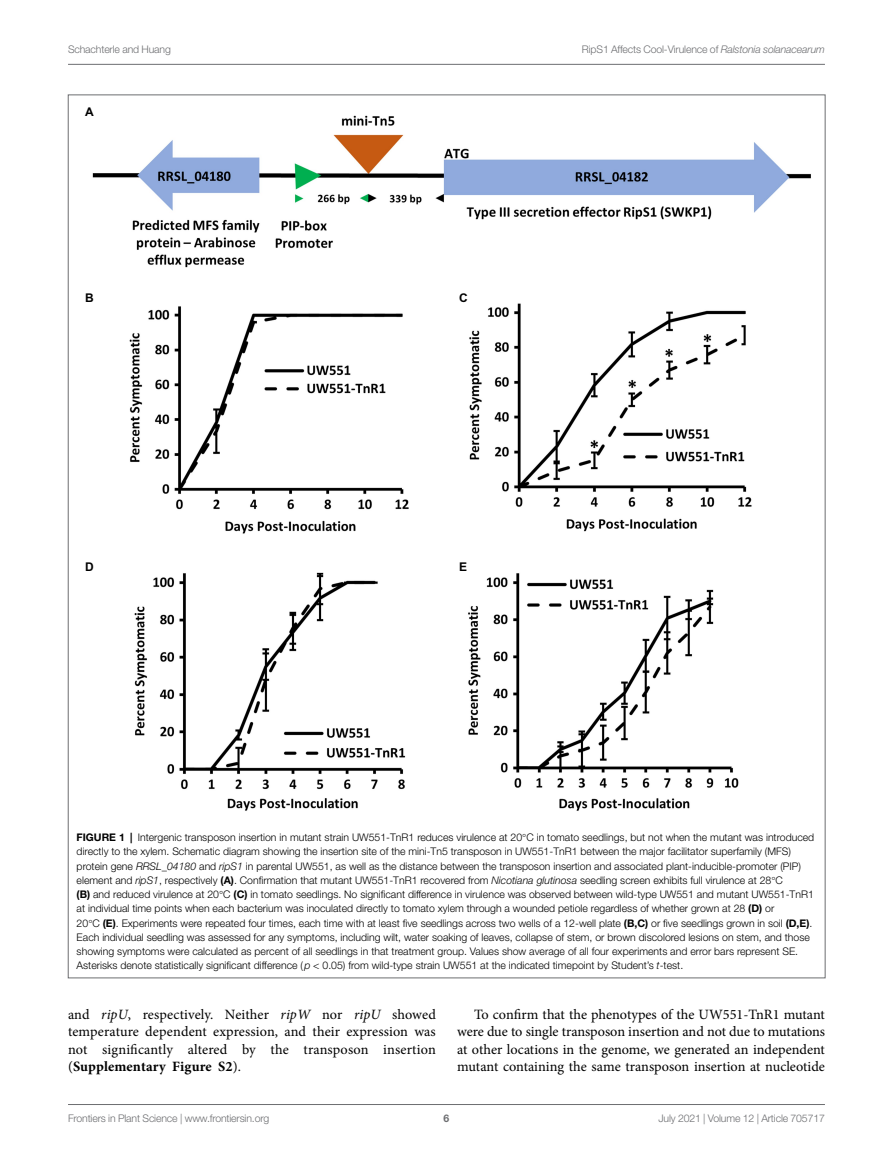
<style>
.page{position:relative;width:893px;height:1170px;background:#fff}
.page>*{position:absolute;margin:0;border:0;box-sizing:border-box;transform-origin:0 0}
.TEXT{font:14.25px/17.2px "Minion Pro";color:#000;text-align:justify}
.TEXT_FLUSH{font:14.25px/17.2px "Minion Pro";letter-spacing:.01em;color:#000;text-align:justify}
.t1{font:700 12px "Arial";color:#000}
.FIG_LEG{font:300 10.5px/14.2px "Helvetica Neue LT Std";color:#000}
.t2{font:300 10.5px "Helvetica Neue LT Std";letter-spacing:-.015em;color:#6d6e71}
.t3{font:700 10.5px "Helvetica Neue LT Std";color:#6d6e71}
.s1{font-style:italic}
.s2{font-weight:700}
.s3{font-family:"STIX General";font-weight:400}
</style>
<div class="page">
<hr style="left:68px;top:64px;width:757px;height:1px;background:#6d6e71">
<hr style="left:68px;top:1104px;width:757px;height:1px;background:#6d6e71">
<img style="left:92px;top:115px;width:719px;height:696px">
<p class="t2" style="left:68px;top:42px;width:104px">Schachterle and Huang</p>
<p class="t2" style="left:582px;top:42px;width:244px">RipS1 Affects Cool-Virulence of <span class="s1">Ralstonia solanacearum</span></p>
<p class="t1" style="left:85px;top:103px;width:10px">A</p>
<p class="t1" style="left:85px;top:289px;width:10px">B</p>
<p class="t1" style="left:459px;top:289px;width:10px">C</p>
<p class="t1" style="left:85px;top:558px;width:10px">D</p>
<p class="t1" style="left:459px;top:558px;width:10px">E</p>
<p class="FIG_LEG" style="left:77px;top:830px;width:739px"><span class="s2">FIGURE 1 |</span> Intergenic transposon insertion in mutant strain UW551-TnR1 reduces virulence at 20<span class="s3">°</span>C in tomato seedlings, but not when the mutant was introduced directly to the xylem. Schematic diagram showing the insertion site of the mini-Tn5 transposon in UW551-TnR1 between the major facilitator superfamily (MFS) protein gene <span class="s1">RRSL_04180</span> and <span class="s1">ripS1</span> in parental UW551, as well as the distance between the transposon insertion and associated plant-inducible-promoter (PIP) element and <span class="s1">ripS1</span>, respectively <span class="s2">(A)</span>. Confirmation that mutant UW551-TnR1 recovered from <span class="s1">Nicotiana glutinosa</span> seedling screen exhibits full virulence at 28<span class="s3">°</span>C<br><span class="s2">(B)</span> and reduced virulence at 20<span class="s3">°</span>C <span class="s2">(C)</span> in tomato seedlings. No significant difference in virulence was observed between wild-type UW551 and mutant UW551-TnR1 at individual time points when each bacterium was inoculated directly to tomato xylem through a wounded petiole regardless of whether grown at 28 <span class="s2">(D)</span> or<br>20<span class="s3">°</span>C <span class="s2">(E)</span>. Experiments were repeated four times, each time with at least five seedlings across two wells of a 12-well plate <span class="s2">(B,C)</span> or five seedlings grown in soil <span class="s2">(D,E)</span>.<br>Each individual seedling was assessed for any symptoms, including wilt, water soaking of leaves, collapse of stem, or brown discolored lesions on stem, and those showing symptoms were calculated as percent of all seedlings in that treatment group. Values show average of all four experiments and error bars represent SE.<br>Asterisks denote statistically significant difference (<span class="s1">p</span> &lt; 0.05) from wild-type strain UW551 at the indicated timepoint by Student’s <span class="s1">t</span>-test.</p>
<p class="TEXT_FLUSH" style="left:68px;top:1005px;width:369px">and <span class="s1">ripU</span>, respectively. Neither <span class="s1">ripW</span> nor <span class="s1">ripU</span> showed temperature dependent expression, and their expression was not significantly altered by the transposon insertion (<span class="s2">Supplementary Figure S2</span>).</p>
<p class="TEXT" style="left:457px;top:1005px;width:369px;text-indent:17px">To confirm that the phenotypes of the UW551-TnR1 mutant were due to single transposon insertion and not due to mutations at other locations in the genome, we generated an independent mutant containing the same transposon insertion at nucleotide</p>
<p class="t2" style="left:68px;top:1111px;width:203px">Frontiers in Plant Science | www.frontiersin.org</p>
<p class="t3" style="left:444px;top:1111px;width:7px">6</p>
<p class="t2" style="left:658px;top:1111px;width:168px">July 2021 | Volume 12 | Article 705717</p>
</div>
